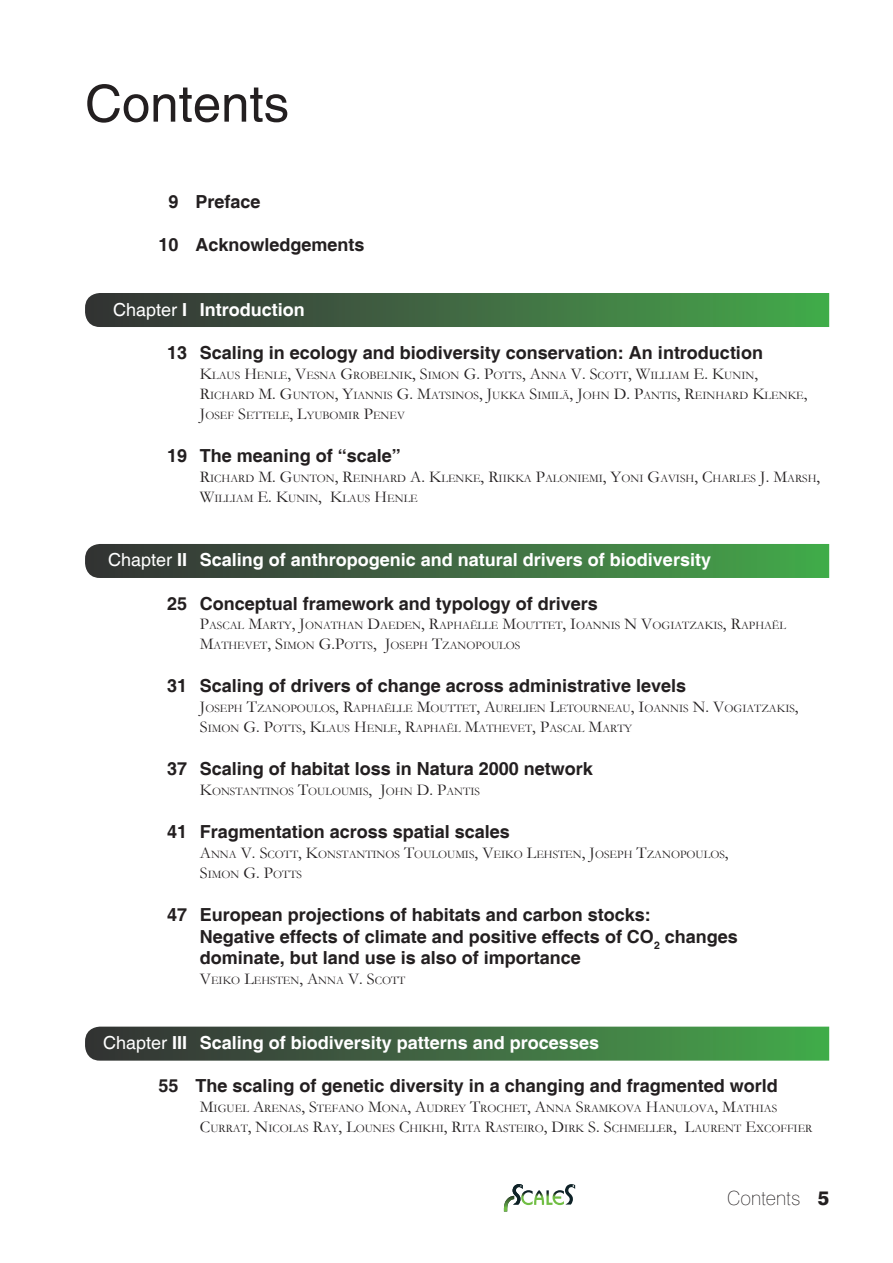
<style>
.page{position:relative;width:893px;height:1263px;background:#fff}
.page>*{position:absolute;margin:0;border:0;box-sizing:border-box;transform-origin:0 0}
.t1{font:51px "Helvetica";color:#231f20}
.t2{font:100 19.5px "SP Herald ML";color:#231f20}
.t3{font:700 18px/21.6px "Helvetica";color:#231f20}
.t4{font:700 18px "Helvetica";color:#fff}
.t5{font:11.55px/19.8px "Garamond";color:#231f20}
.s1{font-weight:400}
.s2{font-size:16.5px}
.s3{font-weight:800}
</style>
<div class="page">
<svg style="left:504px;top:1184px;width:71px;height:27px"></svg>
<svg style="left:85px;top:293px;width:744px;height:34px;background:#3f6c42"></svg>
<svg style="left:85px;top:544px;width:744px;height:34px;background:#3f6c42"></svg>
<svg style="left:85px;top:1026px;width:744px;height:35px;background:#457047"></svg>
<h1 class="t1" style="left:85px;top:74px;width:206px">Contents</h1>
<h3 class="t3" style="left:169px;top:192px;width:94px">9 Preface</h3>
<h3 class="t3" style="left:159px;top:235px;width:208px">10 Acknowledgements</h3>
<h3 class="t4" style="left:113px;top:299px;width:193px"><span class="s1">Chapter</span> I Introduction</h3>
<h3 class="t3" style="left:167px;top:343px;width:597px">13 Scaling in ecology and biodiversity conservation: An introduction</h3>
<p class="t5" style="left:200px;top:365px;width:609px"><span class="s2">K</span>LAUS <span class="s2">H</span>ENLE<span class="s2">, V</span>ESNA <span class="s2">G</span>ROBELNIK<span class="s2">, S</span>IMON <span class="s2">G. P</span>OTTS<span class="s2">, A</span>NNA <span class="s2">V. S</span>COTT<span class="s2">, W</span>ILLIAM <span class="s2">E. K</span>UNIN<span class="s2">,<br>R</span>ICHARD <span class="s2">M. G</span>UNTON<span class="s2">, Y</span>IANNIS <span class="s2">G. M</span>ATSINOS<span class="s2">, J</span>UKKA <span class="s2">S</span>IMILÄ<span class="s2">, J</span>OHN <span class="s2">D. P</span>ANTIS<span class="s2">, R</span>EINHARD <span class="s2">K</span>LENKE<span class="s2">,<br>J</span>OSEF <span class="s2">S</span>ETTELE<span class="s2">, L</span>YUBOMIR <span class="s2">P</span>ENEV</p>
<h3 class="t3" style="left:167px;top:446px;width:235px">19 The meaning of “scale”</h3>
<p class="t5" style="left:200px;top:468px;width:622px"><span class="s2">R</span>ICHARD <span class="s2">M. G</span>UNTON<span class="s2">, R</span>EINHARD <span class="s2">A. K</span>LENKE<span class="s2">, R</span>IIKKA <span class="s2">P</span>ALONIEMI<span class="s2">, Y</span>ONI <span class="s2">G</span>AVISH<span class="s2">, C</span>HARLES <span class="s2">J. M</span>ARSH<span class="s2">,<br>W</span>ILLIAM <span class="s2">E. K</span>UNIN<span class="s2">, K</span>LAUS <span class="s2">H</span>ENLE</p>
<h3 class="t4" style="left:108px;top:549px;width:604px"><span class="s1">Chapter</span> II Scaling of anthropogenic and natural drivers of biodiversity</h3>
<h3 class="t3" style="left:167px;top:593px;width:432px">25 Conceptual framework and typology of drivers</h3>
<p class="t5" style="left:200px;top:615px;width:588px"><span class="s2">P</span>ASCAL <span class="s2">M</span>ARTY<span class="s2">, J</span>ONATHAN <span class="s2">D</span>AEDEN<span class="s2">, R</span>APHAËLLE <span class="s2">M</span>OUTTET<span class="s2">, I</span>OANNIS <span class="s2">N V</span>OGIATZAKIS<span class="s2">, R</span>APHAËL<br><span class="s2">M</span>ATHEVET<span class="s2">, S</span>IMON <span class="s2">G.P</span>OTTS<span class="s2">, J</span>OSEPH <span class="s2">T</span>ZANOPOULOS</p>
<h3 class="t3" style="left:167px;top:676px;width:520px">31 Scaling of drivers of change across administrative levels</h3>
<p class="t5" style="left:200px;top:698px;width:600px"><span class="s2">J</span>OSEPH <span class="s2">T</span>ZANOPOULOS<span class="s2">, R</span>APHAËLLE <span class="s2">M</span>OUTTET<span class="s2">, A</span>URELIEN <span class="s2">L</span>ETOURNEAU<span class="s2">, I</span>OANNIS <span class="s2">N. V</span>OGIATZAKIS<span class="s2">,<br>S</span>IMON <span class="s2">G. P</span>OTTS<span class="s2">, K</span>LAUS <span class="s2">H</span>ENLE<span class="s2">, R</span>APHAËL <span class="s2">M</span>ATHEVET<span class="s2">, P</span>ASCAL <span class="s2">M</span>ARTY</p>
<h3 class="t3" style="left:167px;top:759px;width:427px">37 Scaling of habitat loss in Natura 2000 network</h3>
<p class="t5" style="left:200px;top:781px;width:282px"><span class="s2">K</span>ONSTANTINOS <span class="s2">T</span>OULOUMIS<span class="s2">, J</span>OHN <span class="s2">D. P</span>ANTIS</p>
<h3 class="t3" style="left:167px;top:822px;width:344px">41 Fragmentation across spatial scales</h3>
<p class="t5" style="left:200px;top:844px;width:530px"><span class="s2">A</span>NNA <span class="s2">V. S</span>COTT<span class="s2">, K</span>ONSTANTINOS <span class="s2">T</span>OULOUMIS<span class="s2">, V</span>EIKO <span class="s2">L</span>EHSTEN<span class="s2">, J</span>OSEPH <span class="s2">T</span>ZANOPOULOS<span class="s2">,<br>S</span>IMON <span class="s2">G. P</span>OTTS</p>
<h3 class="t3" style="left:200px;top:905px;width:539px;text-indent:-33px">47 European projections of habitats and carbon stocks:<br>Negative effects of climate and positive effects of CO<sub>2</sub> changes dominate, but land use is also of importance</h3>
<p class="t5" style="left:200px;top:970px;width:207px"><span class="s2">V</span>EIKO <span class="s2">L</span>EHSTEN<span class="s2">, A</span>NNA <span class="s2">V. S</span>COTT</p>
<h3 class="t4" style="left:103px;top:1031px;width:497px"><span class="s1">Chapter</span> III Scaling of biodiversity patterns and processes</h3>
<h3 class="t3" style="left:159px;top:1076px;width:621px">55 The scaling of genetic diversity in a changing and fragmented world</h3>
<p class="t5" style="left:200px;top:1098px;width:614px"><span class="s2">M</span>IGUEL <span class="s2">A</span>RENAS<span class="s2">, S</span>TEFANO <span class="s2">M</span>ONA<span class="s2">, A</span>UDREY <span class="s2">T</span>ROCHET<span class="s2">, A</span>NNA <span class="s2">S</span>RAMKOVA <span class="s2">H</span>ANULOVA<span class="s2">, M</span>ATHIAS<br><span class="s2">C</span>URRAT<span class="s2">, N</span>ICOLAS <span class="s2">R</span>AY<span class="s2">, L</span>OUNES <span class="s2">C</span>HIKHI<span class="s2">, R</span>ITA <span class="s2">R</span>ASTEIRO<span class="s2">, D</span>IRK <span class="s2">S. S</span>CHMELLER<span class="s2">, L</span>AURENT <span class="s2">E</span>XCOFFIER</p>
<h2 class="t2" style="left:727px;top:1183px;width:104px">Contents <span class="s3">5</span></h2>
</div>
